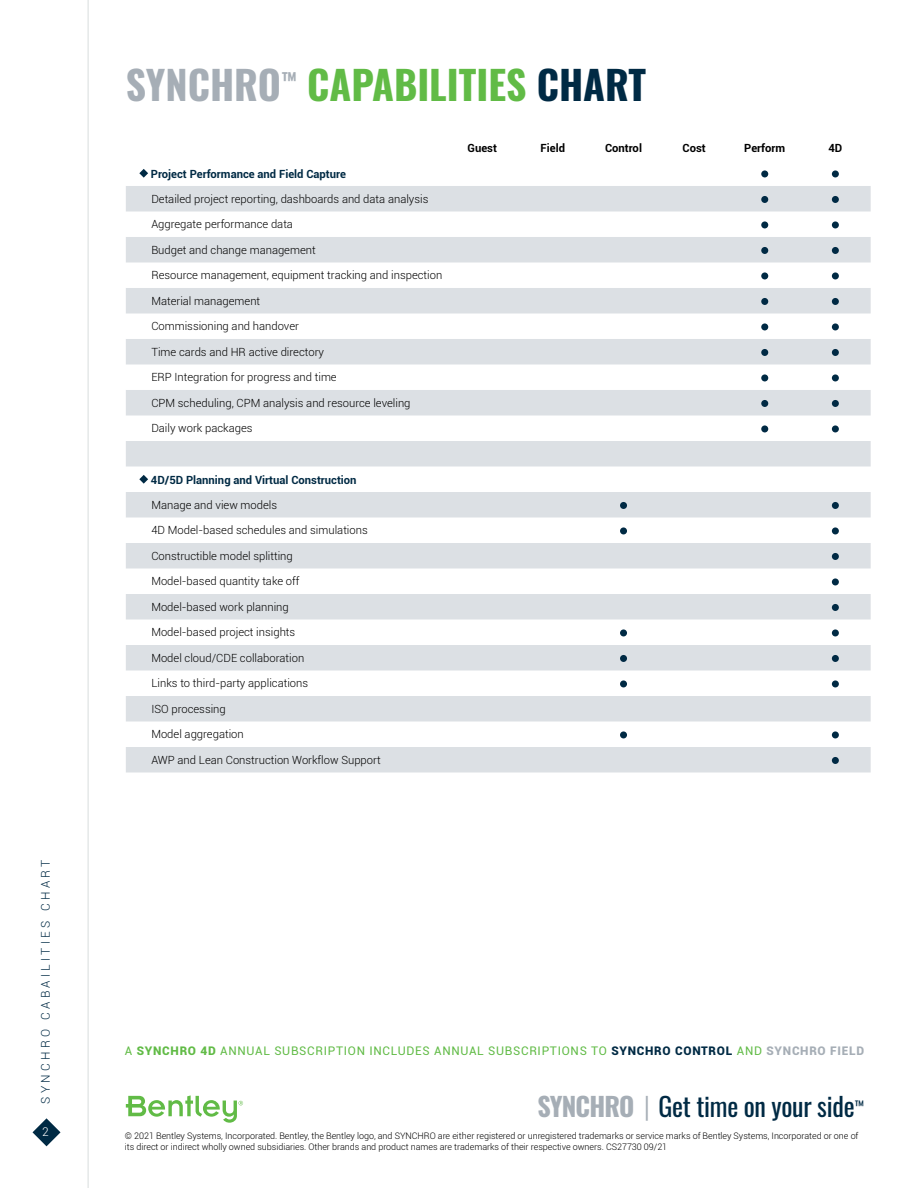
<style>
.page{position:relative;width:918px;height:1188px;background:#fff}
.page>*{position:absolute;margin:0;border:0;box-sizing:border-box;transform-origin:0 0}
.t1{font:700 39.75px "Oswald";color:#61bb46}
.t2{font:26.1px "Oswald";letter-spacing:-.01em;color:#002a44}
.t3{font:300 12px "Roboto";letter-spacing:.27em;color:#002a44}
.t4{font:300 12px "Roboto";color:#fff}
.t5{font:11.85px "Roboto";letter-spacing:.06em;color:#61bb46}
.t6{font:300 11.25px "Roboto";color:#000}
.t7{font:700 11.25px "Roboto";color:#002a44}
.t8{font:700 11.25px "Roboto";color:#000}
.t9{font:300 9px/10.8px "Roboto";letter-spacing:-.005em;color:#000}
.s1{color:#a6aeb6}
.s2{color:#002a44}
.s3{font-weight:900}
.s4{font-weight:900;color:#002a44}
.s5{font-weight:900;color:#a6aeb6}
.s6{font-weight:700;color:#a6aeb6}
.s7{font-weight:300;color:#a6aeb6}
</style>
<div class="page">
<svg style="left:33px;top:1118px;width:28px;height:28px"></svg>
<hr style="left:87px;top:0;width:2px;height:1188px;background:#e5e8e8">
<svg style="left:126px;top:1095px;width:117px;height:28px"></svg>
<svg style="left:126px;top:186px;width:745px;height:586px;fill:#dce0e4"></svg>
<svg style="left:139px;top:169px;width:9px;height:9px"></svg>
<div style="left:761px;top:170px;width:7px;height:7px;background:#002a44;border-radius:50%"></div>
<div style="left:832px;top:170px;width:7px;height:7px;background:#002a44;border-radius:50%"></div>
<div style="left:761px;top:196px;width:7px;height:7px;background:#002a44;border-radius:50%"></div>
<div style="left:832px;top:196px;width:7px;height:7px;background:#002a44;border-radius:50%"></div>
<div style="left:761px;top:221px;width:7px;height:7px;background:#002a44;border-radius:50%"></div>
<div style="left:832px;top:221px;width:7px;height:7px;background:#002a44;border-radius:50%"></div>
<div style="left:761px;top:247px;width:7px;height:7px;background:#002a44;border-radius:50%"></div>
<div style="left:832px;top:247px;width:7px;height:7px;background:#002a44;border-radius:50%"></div>
<div style="left:761px;top:272px;width:7px;height:7px;background:#002a44;border-radius:50%"></div>
<div style="left:832px;top:272px;width:7px;height:7px;background:#002a44;border-radius:50%"></div>
<div style="left:761px;top:298px;width:7px;height:7px;background:#002a44;border-radius:50%"></div>
<div style="left:832px;top:298px;width:7px;height:7px;background:#002a44;border-radius:50%"></div>
<div style="left:761px;top:323px;width:7px;height:7px;background:#002a44;border-radius:50%"></div>
<div style="left:832px;top:323px;width:7px;height:7px;background:#002a44;border-radius:50%"></div>
<div style="left:761px;top:349px;width:7px;height:7px;background:#002a44;border-radius:50%"></div>
<div style="left:832px;top:349px;width:7px;height:7px;background:#002a44;border-radius:50%"></div>
<div style="left:761px;top:374px;width:7px;height:7px;background:#002a44;border-radius:50%"></div>
<div style="left:832px;top:374px;width:7px;height:7px;background:#002a44;border-radius:50%"></div>
<div style="left:761px;top:400px;width:7px;height:7px;background:#002a44;border-radius:50%"></div>
<div style="left:832px;top:400px;width:7px;height:7px;background:#002a44;border-radius:50%"></div>
<div style="left:761px;top:425px;width:7px;height:7px;background:#002a44;border-radius:50%"></div>
<div style="left:832px;top:425px;width:7px;height:7px;background:#002a44;border-radius:50%"></div>
<svg style="left:139px;top:475px;width:9px;height:9px"></svg>
<div style="left:620px;top:502px;width:7px;height:7px;background:#002a44;border-radius:50%"></div>
<div style="left:832px;top:502px;width:7px;height:7px;background:#002a44;border-radius:50%"></div>
<div style="left:620px;top:527px;width:7px;height:7px;background:#002a44;border-radius:50%"></div>
<div style="left:832px;top:527px;width:7px;height:7px;background:#002a44;border-radius:50%"></div>
<div style="left:832px;top:553px;width:7px;height:7px;background:#002a44;border-radius:50%"></div>
<div style="left:832px;top:578px;width:7px;height:7px;background:#002a44;border-radius:50%"></div>
<div style="left:832px;top:604px;width:7px;height:7px;background:#002a44;border-radius:50%"></div>
<div style="left:620px;top:629px;width:7px;height:7px;background:#002a44;border-radius:50%"></div>
<div style="left:832px;top:629px;width:7px;height:7px;background:#002a44;border-radius:50%"></div>
<div style="left:620px;top:655px;width:7px;height:7px;background:#002a44;border-radius:50%"></div>
<div style="left:832px;top:655px;width:7px;height:7px;background:#002a44;border-radius:50%"></div>
<div style="left:620px;top:680px;width:7px;height:7px;background:#002a44;border-radius:50%"></div>
<div style="left:832px;top:680px;width:7px;height:7px;background:#002a44;border-radius:50%"></div>
<div style="left:620px;top:731px;width:7px;height:7px;background:#002a44;border-radius:50%"></div>
<div style="left:832px;top:731px;width:7px;height:7px;background:#002a44;border-radius:50%"></div>
<div style="left:832px;top:757px;width:7px;height:7px;background:#002a44;border-radius:50%"></div>
<p class="t3" style="left:39px;top:1104px;width:245px;rotate:-90deg">SYNCHRO CABAILITIES CHART</p>
<p class="t4" style="left:42px;top:1127px;width:8px">2</p>
<h1 class="t1" style="left:126px;top:64px;width:522px"><span class="s1">SYNCHRO</span><sup>™</sup> CAPABILITIES <span class="s2">CHART</span></h1>
<p class="t7" style="left:151px;top:169px;width:197px">Project Performance and Field Capture</p>
<p class="t6" style="left:151px;top:191px;width:279px">Detailed project reporting, dashboards and data analysis</p>
<p class="t6" style="left:151px;top:217px;width:143px">Aggregate performance data</p>
<p class="t6" style="left:151px;top:242px;width:166px">Budget and change management</p>
<p class="t6" style="left:151px;top:268px;width:292px">Resource management, equipment tracking and inspection</p>
<p class="t6" style="left:151px;top:293px;width:110px">Material management</p>
<p class="t6" style="left:151px;top:319px;width:149px">Commissioning and handover</p>
<p class="t6" style="left:151px;top:347px;width:174px">Time cards and HR active directory</p>
<p class="t6" style="left:151px;top:370px;width:187px">ERP Integration for progress and time</p>
<p class="t6" style="left:151px;top:395px;width:261px">CPM scheduling, CPM analysis and resource leveling</p>
<p class="t6" style="left:151px;top:421px;width:103px">Daily work packages</p>
<p class="t7" style="left:151px;top:475px;width:207px">4D/5D Planning and Virtual Construction</p>
<p class="t6" style="left:151px;top:497px;width:127px">Manage and view models</p>
<p class="t6" style="left:151px;top:523px;width:218px">4D Model-based schedules and simulations</p>
<p class="t6" style="left:151px;top:548px;width:143px">Constructible model splitting</p>
<p class="t6" style="left:151px;top:574px;width:150px">Model-based quantity take off</p>
<p class="t6" style="left:151px;top:599px;width:139px">Model-based work planning</p>
<p class="t6" style="left:151px;top:625px;width:145px">Model-based project insights</p>
<p class="t6" style="left:151px;top:653px;width:154px">Model cloud/CDE collaboration</p>
<p class="t6" style="left:151px;top:676px;width:158px">Links to third-party applications</p>
<p class="t6" style="left:151px;top:701px;width:76px">ISO processing</p>
<p class="t6" style="left:151px;top:727px;width:94px">Model aggregation</p>
<p class="t6" style="left:151px;top:755px;width:231px">AWP and Lean Construction Workflow Support</p>
<p class="t8" style="left:468px;top:143px;width:31px">Guest</p>
<p class="t8" style="left:541px;top:143px;width:26px">Field</p>
<p class="t8" style="left:605px;top:143px;width:38px">Control</p>
<p class="t8" style="left:683px;top:143px;width:25px">Cost</p>
<p class="t8" style="left:744px;top:143px;width:42px">Perform</p>
<p class="t8" style="left:828px;top:143px;width:15px">4D</p>
<p class="t5" style="left:125px;top:1044px;width:741px">A <span class="s3">SYNCHRO 4D</span> ANNUAL SUBSCRIPTION INCLUDES ANNUAL SUBSCRIPTIONS TO <span class="s4">SYNCHRO CONTROL</span> AND <span class="s5">SYNCHRO FIELD</span></p>
<h2 class="t2" style="left:537px;top:1095px;width:328px"><span class="s6">SYNCHRO</span> <span class="s7">|</span> Get time on your side<sup>™</sup></h2>
<p class="t9" style="left:125px;top:1130px;width:735px">© 2021 Bentley Systems, Incorporated. Bentley, the Bentley logo, and SYNCHRO are either registered or unregistered trademarks or service marks of Bentley Systems, Incorporated or one of its direct or indirect wholly owned subsidiaries. Other brands and product names are trademarks of their respective owners. CS27730 09/21</p>
</div>
